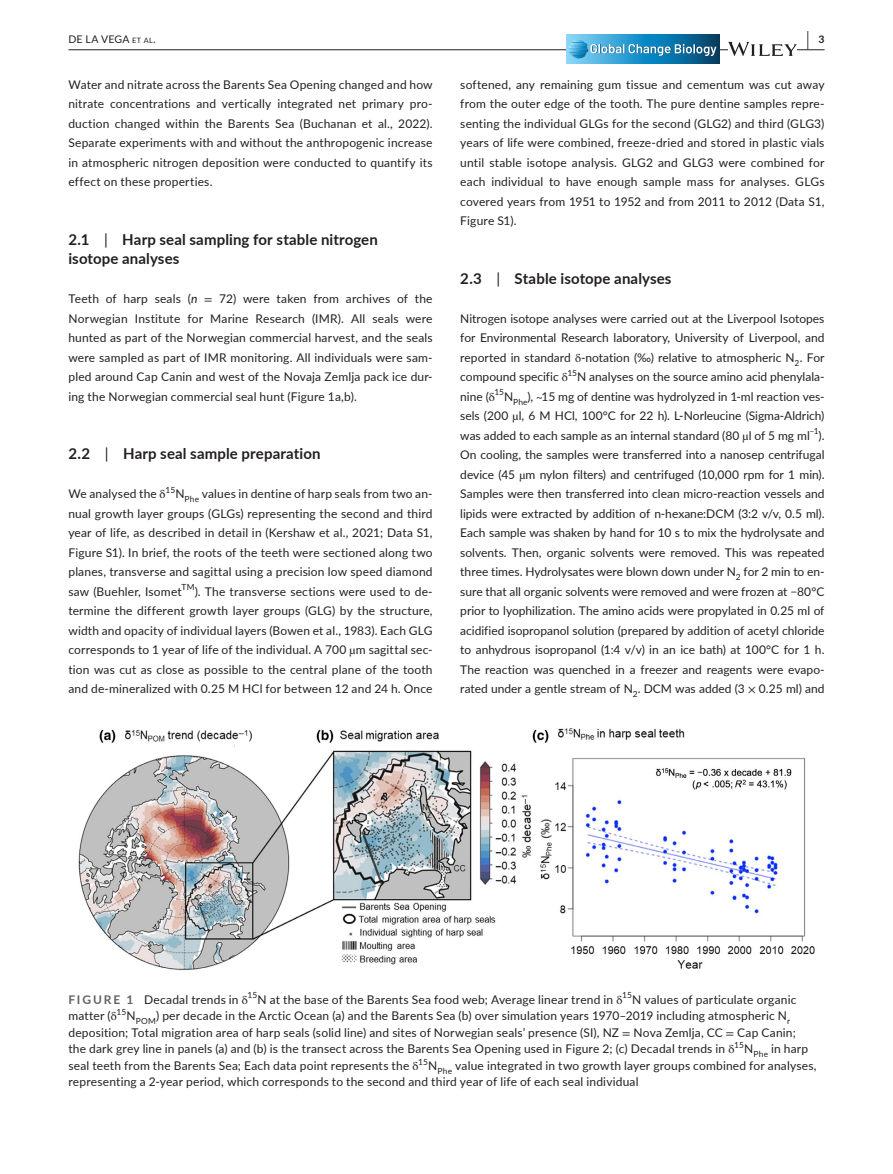
<style>
.page{position:relative;width:893px;height:1174px;background:#fff}
.page>*{position:absolute;margin:0;border:0;box-sizing:border-box;transform-origin:0 0}
.t1{font:700 19.5px "Lato";color:#231f20;scale:.43 1}
.t2{font:700 15px/19.5px "Lato";letter-spacing:.01em;color:#231f20}
.t3{font:12px/19.5px "Lato";letter-spacing:.015em;color:#231f20;text-align:justify}
.t4{font:10.5px "Lato";letter-spacing:.025em;color:#231f20}
.t5{font:8.4px "Lato";color:#231f20}
.s1{font-size:7.35px}
.s2{font-weight:400}
.s3{font-style:italic}
.s4{font-family:"STIX"}
.s5{font-weight:700;color:#636366}
</style>
<div class="page">
<hr style="left:68px;top:49px;width:756px;height:1px;background:#231f20">
<svg style="left:567px;top:34px;width:153px;height:30px;background:#298aba"></svg>
<svg style="left:568px;top:40px;width:149px;height:18px;background:#499ac2"></svg>
<svg style="left:728px;top:42px;width:69px;height:14px"></svg>
<img style="left:78px;top:728px;width:737px;height:243px">
<p class="t4" style="left:68px;top:31px;width:89px">DE LA VEGA <span class="s1">et al</span>.</p>
<h1 class="t1" style="left:807px;top:25px;width:43px">| <sup>3</sup></h1>
<p class="t3" style="left:68px;top:74px;width:366px">Water and nitrate across the Barents Sea Opening changed and how nitrate concentrations and vertically integrated net primary pro&shy;duction changed within the Barents Sea (Buchanan et al., 2022).<br>Separate experiments with and without the anthropogenic increase in atmospheric nitrogen deposition were conducted to quantify its effect on these properties.</p>
<p class="t3" style="left:460px;top:74px;width:366px">softened, any remaining gum tissue and cementum was cut away from the outer edge of the tooth. The pure dentine samples repre&shy;senting the individual GLGs for the second (GLG2) and third (GLG3) years of life were combined, freeze-dried and stored in plastic vials until stable isotope analysis. GLG2 and GLG3 were combined for each individual to have enough sample mass for analyses. GLGs covered years from 1951 to 1952 and from 2011 to 2012 (Data S1, Figure S1).</p>
<p class="t2" style="left:68px;top:229px;width:311px">2.1 <span class="s2">|</span> Harp seal sampling for stable nitrogen isotope analyses</p>
<p class="t3" style="left:68px;top:288px;width:366px">Teeth of harp seals (<span class="s3">n</span> <span class="s4">=</span> 72) were taken from archives of the Norwegian Institute for Marine Research (IMR). All seals were hunted as part of the Norwegian commercial harvest, and the seals were sampled as part of IMR monitoring. All individuals were sam&shy;pled around Cap Canin and west of the Novaja Zemlja pack ice dur&shy;ing the Norwegian commercial seal hunt (Figure 1a,b).</p>
<p class="t2" style="left:68px;top:443px;width:254px">2.2 <span class="s2">|</span> Harp seal sample preparation</p>
<p class="t3" style="left:68px;top:483px;width:99px">We analysed the <span class="s4">δ</span></p>
<p class="t5" style="left:165px;top:484px;width:11px">15</p>
<p class="t3" style="left:68px;top:483px;width:366px;text-indent:107px">N<sub>Phe</sub> values in dentine of harp seals from two an&shy;nual growth layer groups (GLGs) representing the second and third year of life, as described in detail in (Kershaw et al., 2021; Data S1, Figure S1). In brief, the roots of the teeth were sectioned along two planes, transverse and sagittal using a precision low speed diamond saw (Buehler, Isomet</p>
<p class="t5" style="left:182px;top:581px;width:14px">TM</p>
<p class="t3" style="left:68px;top:581px;width:366px;text-indent:126px">). The transverse sections were used to de&shy;termine the different growth layer groups (GLG) by the structure, width and opacity of individual layers (Bowen et al., 1983). Each GLG corresponds to 1 year of life of the individual. A 700 <span class="s4">µ</span>m sagittal sec&shy;tion was cut as close as possible to the central plane of the tooth and de-mineralized with 0.25 M HCl for between 12 and 24 h. Once</p>
<p class="t2" style="left:460px;top:268px;width:213px">2.3 <span class="s2">|</span> Stable isotope analyses</p>
<p class="t3" style="left:460px;top:308px;width:366px">Nitrogen isotope analyses were carried out at the Liverpool Isotopes for Environmental Research laboratory, University of Liverpool, and reported in standard <span class="s4">δ</span>-notation (‰) relative to atmospheric N<sub>2</sub>. For compound specific <span class="s4">δ</span><sup>15</sup>N analyses on the source amino acid phenylala&shy;nine (<span class="s4">δ</span><sup>15</sup>N<sub>Phe</sub>), <span class="s4">~</span>15 mg of dentine was hydrolyzed in 1-ml reaction ves&shy;sels (200 <span class="s4">µ</span>l, 6 M HCl, 100°C for 22 h). L-Norleucine (Sigma-Aldrich) was added to each sample as an internal standard (80 <span class="s4">µ</span>l of 5 mg ml<sup>−1</sup>).<br>On cooling, the samples were transferred into a nanosep centrifugal device (45 <span class="s4">µ</span>m nylon filters) and centrifuged (10,000 rpm for 1 min).<br>Samples were then transferred into clean micro-reaction vessels and lipids were extracted by addition of n-hexane:DCM (3:2 v/v, 0.5 ml).<br>Each sample was shaken by hand for 10 s to mix the hydrolysate and solvents. Then, organic solvents were removed. This was repeated three times. Hydrolysates were blown down under N<sub>2</sub> for 2 min to en&shy;sure that all organic solvents were removed and were frozen at −80°C prior to lyophilization. The amino acids were propylated in 0.25 ml of acidified isopropanol solution (prepared by addition of acetyl chloride to anhydrous isopropanol (1:4 v/v) in an ice bath) at 100°C for 1 h.<br>The reaction was quenched in a freezer and reagents were evapo&shy;rated under a gentle stream of N<sub>2</sub>. DCM was added (3 <span class="s4">×</span> 0.25 ml) and</p>
<p class="t3" style="left:68px;top:990px;width:750px;line-height:16.5px;text-align:left"><span class="s5">FIGURE 1</span> Decadal trends in <span class="s4">δ</span><sup>15</sup>N at the base of the Barents Sea food web; Average linear trend in <span class="s4">δ</span><sup>15</sup>N values of particulate organic matter (<span class="s4">δ</span><sup>15</sup>N<sub>POM</sub>) per decade in the Arctic Ocean (a) and the Barents Sea (b) over simulation years 1970–2019 including atmospheric N<sub>r </sub>deposition; Total migration area of harp seals (solid line) and sites of Norwegian seals’ presence (SI), NZ <span class="s4">=</span> Nova Zemlja, CC <span class="s4">=</span> Cap Canin;<br>the dark grey line in panels (a) and (b) is the transect across the Barents Sea Opening used in Figure 2; (c) Decadal trends in <span class="s4">δ</span><sup>15</sup>N<sub>Phe</sub> in harp seal teeth from the Barents Sea; Each data point represents the <span class="s4">δ</span><sup>15</sup>N<sub>Phe</sub> value integrated in two growth layer groups combined for analyses, representing a 2-year period, which corresponds to the second and third year of life of each seal individual</p>
</div>
